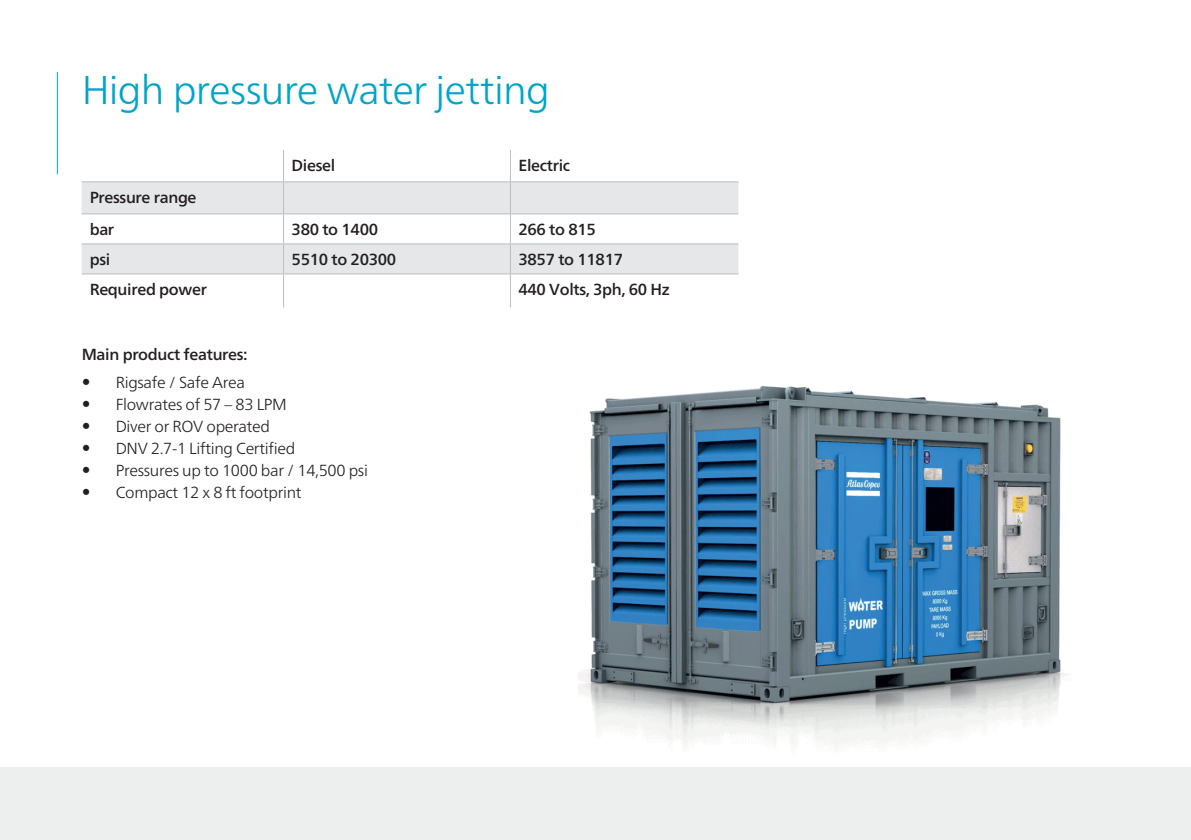
<style>
.page{position:relative;width:1191px;height:840px;background:#fff}
.page>*{position:absolute;margin:0;border:0;box-sizing:border-box;transform-origin:0 0}
.t1{font:300 40px "Frutiger Neue LT";letter-spacing:-.02em;color:#00a4ca}
.t2{font:300 16px "Frutiger Neue LT";letter-spacing:-.02em;color:#231f20}
.t3{font:500 16px/32px "Frutiger Neue LT";letter-spacing:-.02em;color:#231f20}
.s1{font-size:18px}
</style>
<div class="page">
<hr style="left:57px;top:72px;width:1px;height:102px;background:#00a4ca">
<svg style="left:82px;top:182px;width:656px;height:91px;fill:#e6e7e9"></svg>
<hr style="left:283px;top:150px;width:1px;height:31px;background:#bcbdc0">
<hr style="left:510px;top:150px;width:1px;height:31px;background:#bcbdc0">
<hr style="left:82px;top:181px;width:201px;height:1px;background:#bcbdc0">
<hr style="left:283px;top:181px;width:227px;height:1px;background:#bcbdc0">
<hr style="left:283px;top:182px;width:1px;height:31px;background:#bcbdc0">
<hr style="left:510px;top:181px;width:228px;height:1px;background:#bcbdc0">
<hr style="left:510px;top:182px;width:1px;height:31px;background:#bcbdc0">
<hr style="left:82px;top:213px;width:201px;height:1px;background:#bcbdc0">
<hr style="left:283px;top:213px;width:227px;height:1px;background:#bcbdc0">
<hr style="left:510px;top:213px;width:228px;height:1px;background:#bcbdc0">
<hr style="left:82px;top:243px;width:201px;height:1px;background:#bcbdc0">
<hr style="left:283px;top:243px;width:227px;height:1px;background:#bcbdc0">
<svg style="left:283px;top:214px;width:1px;height:59px"></svg>
<hr style="left:510px;top:243px;width:228px;height:1px;background:#bcbdc0">
<svg style="left:510px;top:214px;width:1px;height:59px"></svg>
<hr style="left:82px;top:273px;width:201px;height:1px;background:#bcbdc0">
<hr style="left:283px;top:273px;width:227px;height:1px;background:#bcbdc0">
<hr style="left:283px;top:274px;width:1px;height:33px;background:#bcbdc0">
<hr style="left:510px;top:273px;width:228px;height:1px;background:#bcbdc0">
<hr style="left:510px;top:274px;width:1px;height:33px;background:#bcbdc0">
<div style="left:0;top:767px;width:1191px;height:72px;background:#edefee"></div>
<img style="left:578px;top:386px;width:492px;height:359px">
<h1 class="t1" style="left:82px;top:66px;width:470px">High pressure water jetting</h1>
<p class="t3" style="left:90px;top:181px;width:108px">Pressure range bar</p>
<p class="t3" style="left:291px;top:149px;width:45px">Diesel</p>
<p class="t3" style="left:518px;top:149px;width:53px">Electric</p>
<p class="t3" style="left:291px;top:213px;width:88px">380 to 1400</p>
<p class="t3" style="left:518px;top:213px;width:79px">266 to 815</p>
<p class="t3" style="left:90px;top:243px;width:22px">psi</p>
<p class="t3" style="left:291px;top:243px;width:106px">5510 to 20300</p>
<p class="t3" style="left:518px;top:243px;width:106px">3857 to 11817</p>
<p class="t3" style="left:90px;top:273px;width:119px">Required power</p>
<p class="t3" style="left:518px;top:273px;width:153px">440 Volts, 3ph, 60 Hz</p>
<p class="t3" style="left:82px;top:338px;width:168px">Main product features:</p>
<p class="t2" style="left:82px;top:372px;width:165px"><span class="s1">•</span> Rigsafe / Safe Area</p>
<p class="t2" style="left:82px;top:394px;width:207px"><span class="s1">•</span> Flowrates of 57 – 83 LPM</p>
<p class="t2" style="left:82px;top:416px;width:190px"><span class="s1">•</span> Diver or ROV operated</p>
<p class="t2" style="left:82px;top:438px;width:215px"><span class="s1">•</span> DNV 2.7-1 Lifting Certified</p>
<p class="t2" style="left:82px;top:460px;width:288px"><span class="s1">•</span> Pressures up to 1000 bar / 14,500 psi</p>
<p class="t2" style="left:82px;top:482px;width:221px"><span class="s1">•</span> Compact 12 x 8 ft footprint</p>
</div>
